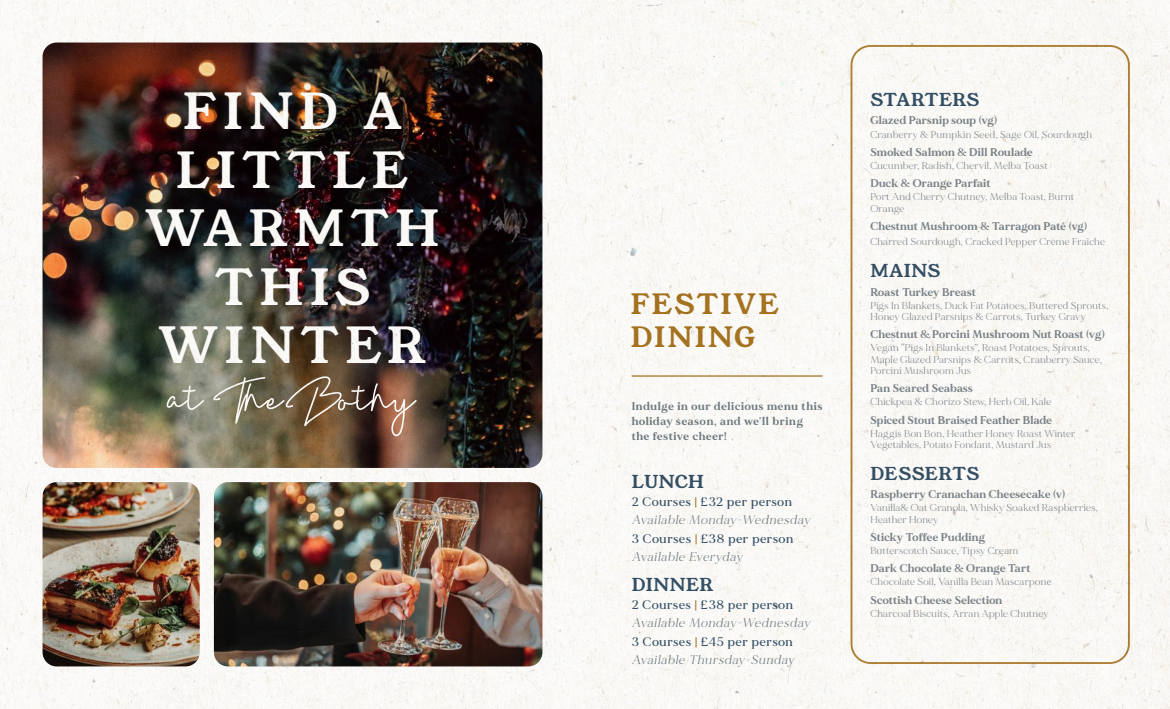
<style>
.page{position:relative;width:1170px;height:709px;background:#fff}
.page>*{position:absolute;margin:0;border:0;box-sizing:border-box;transform-origin:0 0}
.t1{font:48.75px/58.5px "Young Serif";letter-spacing:.13em;color:#fff;text-align:center}
.t2{font:27.5px/33px "Young Serif";letter-spacing:.08em;color:#a87521}
.t3{font:17.5px "Young Serif";letter-spacing:.02em;color:#355169}
.t4{font:italic 12.5px/18.4px "MADE Mirage";color:#6f7c84}
.t5{font:700 11.25px "MADE Mirage";letter-spacing:.02em;color:#7d868f}
.t6{font:700 11.25px/15px "MADE Mirage";letter-spacing:.06em;color:#6f7c84}
.t7{font:10px/11.2px "MADE Mirage";letter-spacing:.025em;color:#7d868f}
.s1{font-weight:500;font-style:normal;color:#355169}
.s2{font-weight:500;font-style:normal;color:#a87521}
</style>
<div class="page">
<img style="left:0;top:0;width:1169px;height:709px">
<h1 class="t1" style="left:146px;top:83px;width:295px">FIND A<br>LITTLE<br>WARMTH<br>THIS<br>WINTER</h1>
<h2 class="t2" style="left:631px;top:288px;width:150px">FESTIVE<br>DINING</h2>
<p class="t6" style="left:631px;top:398px;width:192px">Indulge in our delicious menu this holiday season, and we'll bring the festive cheer!</p>
<h3 class="t3" style="left:631px;top:469px;width:74px">LUNCH</h3>
<p class="t4" style="left:631px;top:492px;width:180px"><span class="s1">2 Courses</span> <span class="s2">|</span> <span class="s1">£32 per person<br></span>Available Monday -Wednesday<br><span class="s1">3 Courses</span> <span class="s2">|</span> <span class="s1">£38 per person<br></span>Available Everyday</p>
<h3 class="t3" style="left:631px;top:572px;width:83px">DINNER</h3>
<p class="t4" style="left:631px;top:595px;width:180px"><span class="s1">2 Courses</span> <span class="s2">|</span> <span class="s1">£38 per person<br></span>Available Monday -Wednesday<br><span class="s1">3 Courses</span> <span class="s2">|</span> <span class="s1">£45 per person<br></span>Available Thursday -Sunday</p>
<h3 class="t3" style="left:870px;top:88px;width:110px">STARTERS</h3>
<p class="t5" style="left:870px;top:113px;width:128px">Glazed Parsnip soup (vg)</p>
<p class="t7" style="left:870px;top:129px;width:223px">Cranberry &amp; Pumpkin Seed, Sage Oil, Sourdough</p>
<p class="t5" style="left:870px;top:145px;width:164px">Smoked Salmon &amp; Dill Roulade</p>
<p class="t7" style="left:870px;top:160px;width:179px">Cucumber, Radish, Chervil, Melba Toast</p>
<p class="t5" style="left:870px;top:176px;width:121px">Duck &amp; Orange Parfait</p>
<p class="t7" style="left:870px;top:191px;width:205px">Port And Cherry Chutney, Melba Toast, Burnt<br>Orange</p>
<p class="t5" style="left:870px;top:218px;width:218px">Chestnut Mushroom &amp; Tarragon Paté (vg)</p>
<p class="t7" style="left:870px;top:236px;width:236px">Charred Sourdough, Cracked Pepper Crème Fraîche</p>
<h3 class="t3" style="left:870px;top:259px;width:71px">MAINS</h3>
<p class="t5" style="left:870px;top:284px;width:107px">Roast Turkey Breast</p>
<p class="t7" style="left:870px;top:300px;width:239px">Pigs In Blankets, Duck Fat Potatoes, Buttered Sprouts,<br>Honey Glazed Parsnips &amp; Carrots, Turkey Gravy</p>
<p class="t5" style="left:870px;top:327px;width:236px">Chestnut &amp; Porcini Mushroom Nut Roast (vg)</p>
<p class="t7" style="left:870px;top:342px;width:233px">Vegan “Pigs In Blankets”, Roast Potatoes, Sprouts,<br>Maple Glazed Parsnips &amp; Carrots, Cranberry Sauce,<br>Porcini Mushroom Jus</p>
<p class="t5" style="left:870px;top:381px;width:104px">Pan Seared Seabass</p>
<p class="t7" style="left:870px;top:396px;width:182px">Chickpea &amp; Chorizo Stew, Herb Oil, Kale</p>
<p class="t5" style="left:870px;top:412px;width:183px">Spiced Stout Braised Feather Blade</p>
<p class="t7" style="left:870px;top:428px;width:206px">Haggis Bon Bon, Heather Honey Roast Winter<br>Vegetables, Potato Fondant, Mustard Jus</p>
<h3 class="t3" style="left:870px;top:462px;width:110px">DESSERTS</h3>
<p class="t5" style="left:870px;top:487px;width:196px">Raspberry Cranachan Cheesecake (v)</p>
<p class="t7" style="left:870px;top:502px;width:229px">Vanilla&amp; Oat Granola, Whisky Soaked Raspberries,<br>Heather Honey</p>
<p class="t5" style="left:870px;top:530px;width:116px">Sticky Toffee Pudding</p>
<p class="t7" style="left:870px;top:545px;width:149px">Butterscotch Sauce, Tipsy Cream</p>
<p class="t5" style="left:870px;top:561px;width:162px">Dark Chocolate &amp; Orange Tart</p>
<p class="t7" style="left:870px;top:576px;width:183px">Chocolate Soil, Vanilla Bean Mascarpone</p>
<p class="t5" style="left:870px;top:592px;width:133px">Scottish Cheese Selection</p>
<p class="t7" style="left:870px;top:608px;width:179px">Charcoal Biscuits, Arran Apple Chutney</p>
</div>
